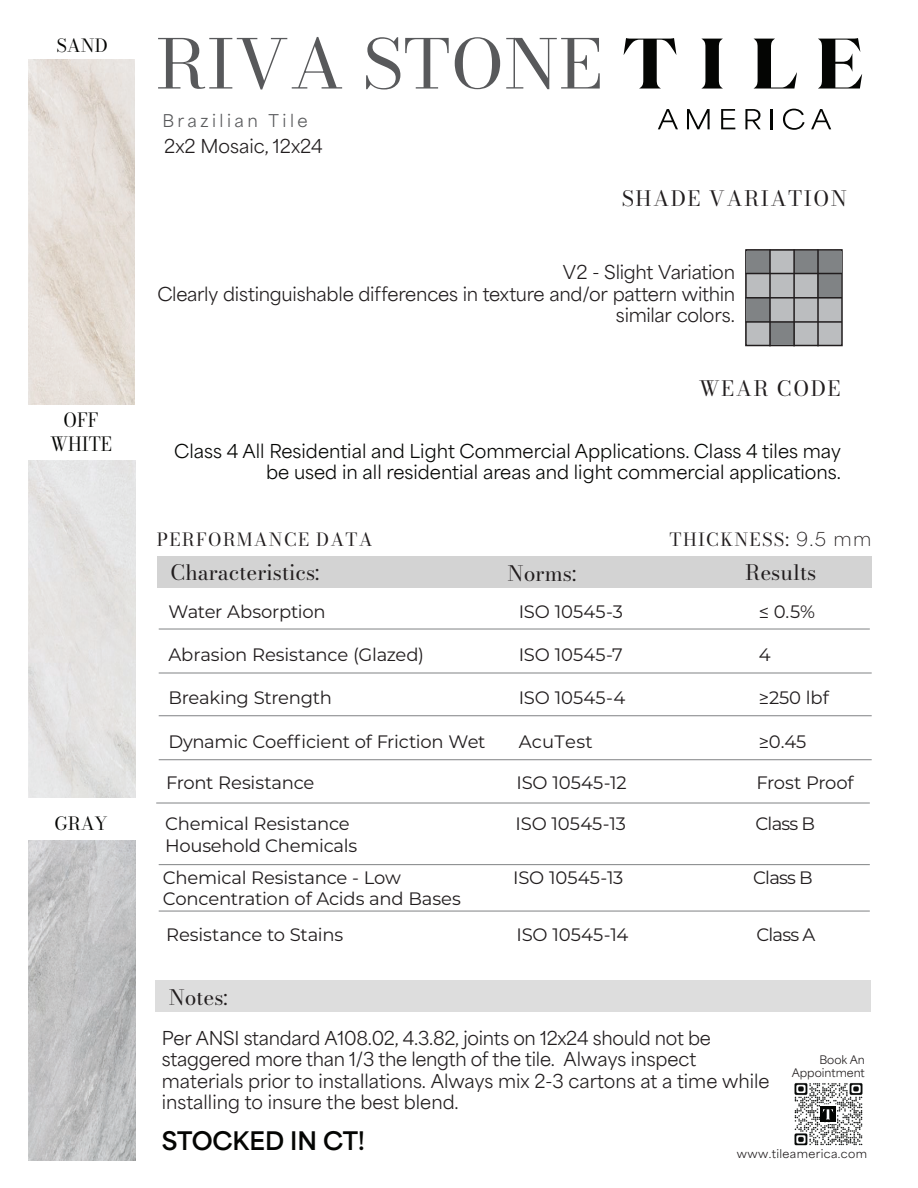
<style>
.page{position:relative;width:918px;height:1188px;background:#fff}
.page>*{position:absolute;margin:0;border:0;box-sizing:border-box;transform-origin:0 0}
.t1{font:67.5px "Bodoni Moda";color:#58595b;scale:1.05 1}
.t2{font:700 24px "Area Normal";color:#040503}
.t3{font:21px "Bodoni Moda";color:#211d1e}
.t4{font:21px "Bodoni Moda";letter-spacing:.07em;color:#211d1e}
.t5{font:19.35px/23.2px "Bodoni Moda";color:#040503;text-align:center;scale:.93 1}
.t6{font:18px/21.6px "Montserrat";letter-spacing:-.01em;color:#211d1e}
.t7{font:18px/21.6px "Area Normal";letter-spacing:-.01em;color:#211d1e;text-align:right}
.t8{font:18px/21.6px "Area Normal";color:#040503;text-align:right}
.t9{font:18px "Bodoni Moda";letter-spacing:.07em;color:#211d1e}
.t10{font:18px "Bodoni Moda";color:#040503}
.t11{font:18px "Montserrat";letter-spacing:.015em;color:#211d1e}
.t12{font:16.5px "Area Normal";letter-spacing:.21em;color:#58595b}
.t13{font:11.1px "Area Normal";letter-spacing:.035em;color:#211d1e}
.t14{font:11.1px/13.4px "Area Normal";letter-spacing:.015em;color:#211d1e;text-align:right}
.s1{font-family:"Area Normal";font-weight:100}
</style>
<div class="page">
<div style="left:155px;top:980px;width:715px;height:32px;background:#ddd"></div>
<svg style="left:624px;top:38px;width:52px;height:51px"></svg>
<svg style="left:702px;top:39px;width:21px;height:50px"></svg>
<svg style="left:754px;top:39px;width:43px;height:50px"></svg>
<svg style="left:818px;top:38px;width:44px;height:51px"></svg>
<svg style="left:658px;top:109px;width:20px;height:20px"></svg>
<svg style="left:687px;top:109px;width:23px;height:20px"></svg>
<svg style="left:721px;top:109px;width:14px;height:20px"></svg>
<svg style="left:745px;top:109px;width:16px;height:20px"></svg>
<hr style="left:771px;top:109px;width:2px;height:20px;background:#040503">
<svg style="left:783px;top:109px;width:22px;height:21px"></svg>
<svg style="left:811px;top:109px;width:20px;height:20px"></svg>
<img style="left:794px;top:1083px;width:69px;height:63px">
<img style="left:820px;top:1105px;width:16px;height:18px">
<img style="left:821px;top:1106px;width:15px;height:16px">
<div style="left:746px;top:250px;width:96px;height:96px;background:#bbbdbf"></div>
<div style="left:745px;top:249px;width:98px;height:97px;border:2px solid #211d1e"></div>
<div style="left:747px;top:251px;width:23px;height:22px;background:#808385"></div>
<div style="left:794px;top:251px;width:47px;height:23px;background:#808385"></div>
<div style="left:818px;top:274px;width:23px;height:24px;background:#808385"></div>
<div style="left:747px;top:298px;width:23px;height:24px;background:#808385"></div>
<div style="left:770px;top:322px;width:24px;height:23px;background:#808385"></div>
<hr style="left:746px;top:273px;width:96px;height:1px;background:#211d1e">
<hr style="left:746px;top:297px;width:96px;height:2px;background:#211d1e">
<hr style="left:746px;top:321px;width:96px;height:2px;background:#211d1e">
<hr style="left:769px;top:249px;width:2px;height:97px;background:#211d1e">
<hr style="left:793px;top:249px;width:2px;height:97px;background:#211d1e">
<hr style="left:817px;top:249px;width:2px;height:97px;background:#211d1e">
<div style="left:157px;top:556px;width:714px;height:32px;background:#d3d3d3"></div>
<hr style="left:159px;top:629px;width:711px;height:1px;background:#808284">
<hr style="left:159px;top:715px;width:713px;height:1px;background:#808284">
<hr style="left:159px;top:673px;width:713px;height:1px;background:#808284">
<hr style="left:159px;top:759px;width:713px;height:1px;background:#808284">
<hr style="left:156px;top:803px;width:714px;height:1px;background:#808284">
<hr style="left:159px;top:864px;width:711px;height:1px;background:#808284">
<hr style="left:159px;top:911px;width:711px;height:1px;background:#808284">
<img style="left:29px;top:59px;width:106px;height:345px">
<img style="left:29px;top:461px;width:106px;height:337px">
<img style="left:29px;top:840px;width:106px;height:320px">
<p class="t10" style="left:56px;top:33px;width:53px">SAND</p>
<p class="t5" style="left:50px;top:409px;width:68px">OFF<br>WHITE</p>
<p class="t10" style="left:54px;top:811px;width:55px">GRAY</p>
<h1 class="t1" style="left:156px;top:18px;width:427px">RIVA STONE</h1>
<p class="t12" style="left:163px;top:106px;width:147px">Brazilian Tile</p>
<p class="t7" style="left:164px;top:133px;width:160px">2x2 Mosaic, 12x24</p>
<p class="t4" style="left:622px;top:184px;width:227px">SHADE VARIATION</p>
<p class="t7" style="left:157px;top:259px;width:579px">V2 - Slight Variation<br>Clearly distinguishable differences in texture and/or pattern within similar colors.</p>
<p class="t4" style="left:699px;top:374px;width:143px">WEAR CODE</p>
<p class="t8" style="left:174px;top:438px;width:668px">Class 4 All Residential and Light Commercial Applications. Class 4 tiles may be used in all residential areas and light commercial applications.</p>
<p class="t9" style="left:157px;top:527px;width:217px">PERFORMANCE DATA</p>
<p class="t9" style="left:670px;top:527px;width:203px">THICKNESS: <span class="s1">9.5 mm</span></p>
<p class="t3" style="left:170px;top:558px;width:150px">Characteristics:</p>
<p class="t3" style="left:507px;top:559px;width:70px">Norms:</p>
<p class="t3" style="left:745px;top:558px;width:73px">Results</p>
<p class="t6" style="left:168px;top:600px;width:159px">Water Absorption</p>
<p class="t6" style="left:168px;top:643px;width:257px">Abrasion Resistance (Glazed)</p>
<p class="t6" style="left:168px;top:687px;width:165px">Breaking Strength</p>
<p class="t6" style="left:168px;top:730px;width:319px">Dynamic Coefficient of Friction Wet</p>
<p class="t6" style="left:166px;top:772px;width:150px">Front Resistance</p>
<p class="t6" style="left:165px;top:812px;width:194px">Chemical Resistance<br>Household Chemicals</p>
<p class="t6" style="left:519px;top:600px;width:106px">ISO 10545-3</p>
<p class="t6" style="left:519px;top:643px;width:106px">ISO 10545-7</p>
<p class="t6" style="left:519px;top:687px;width:108px">ISO 10545-4</p>
<p class="t11" style="left:519px;top:729px;width:76px">AcuTest</p>
<p class="t6" style="left:516px;top:772px;width:112px">ISO 10545-12</p>
<p class="t6" style="left:515px;top:812px;width:112px">ISO 10545-13</p>
<p class="t6" style="left:759px;top:600px;width:58px">≤ 0.5%</p>
<p class="t6" style="left:759px;top:643px;width:13px">4</p>
<p class="t6" style="left:759px;top:687px;width:72px">≥250 lbf</p>
<p class="t6" style="left:759px;top:730px;width:49px">≥0.45</p>
<p class="t6" style="left:756px;top:772px;width:99px">Frost Proof</p>
<p class="t6" style="left:755px;top:812px;width:61px">Class B</p>
<p class="t6" style="left:163px;top:866px;width:300px">Chemical Resistance - Low<br>Concentration of Acids and Bases</p>
<p class="t6" style="left:513px;top:866px;width:112px">ISO 10545-13</p>
<p class="t6" style="left:753px;top:866px;width:61px">Class B</p>
<p class="t6" style="left:166px;top:923px;width:179px">Resistance to Stains</p>
<p class="t3" style="left:169px;top:983px;width:61px">Notes:</p>
<p class="t6" style="left:516px;top:923px;width:113px">ISO 10545-14</p>
<p class="t6" style="left:756px;top:923px;width:60px">Class A</p>
<p class="t7" style="left:162px;top:1025px;width:609px;text-align:left">Per ANSI standard A108.02, 4.3.82, joints on 12x24 should not be staggered more than 1/3 the length of the tile. Always inspect materials prior to installations. Always mix 2-3 cartons at a time while installing to insure the best blend.</p>
<p class="t14" style="left:792px;top:1052px;width:75px">Book An<br>Appointment</p>
<h2 class="t2" style="left:162px;top:1119px;width:204px">STOCKED IN CT!</h2>
<p class="t13" style="left:737px;top:1144px;width:132px">www.tileamerica.com</p>
</div>
